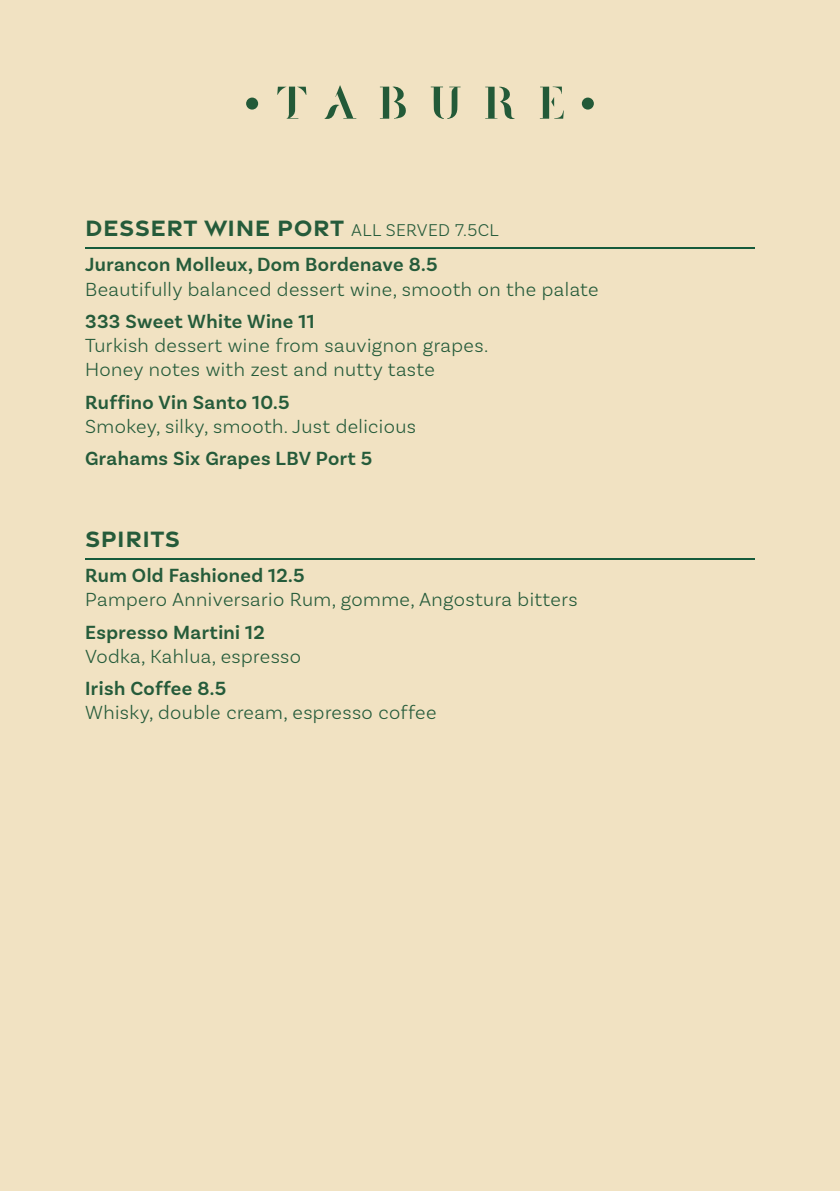
<style>
.page{position:relative;width:840px;height:1191px;background:#fff}
.page>*{position:absolute;margin:0;border:0;box-sizing:border-box;transform-origin:0 0}
.NEW_HEAD{font:700 24px "Gravesend Sans";letter-spacing:.02em;color:#255b3a}
.Body{font:300 20px/24px "Basic Sans";letter-spacing:.02em;color:#255b3a}
.Body-2{font:600 20px "Basic Sans";letter-spacing:.02em;color:#255b3a}
.s1{font-family:"Basic Sans";font-weight:300;font-size:18px}
.s2{font-weight:600}
.s3{font-weight:600;color:#265d3a}
</style>
<div class="page">
<div style="left:0;top:0;width:839px;height:1191px;background:#f1e2c2"></div>
<hr style="left:85px;top:247px;width:669px;height:2px;background:#165b3c">
<hr style="left:85px;top:558px;width:669px;height:1px;background:#165b3c">
<svg style="left:277px;top:87px;width:29px;height:32px"></svg>
<svg style="left:379px;top:86px;width:27px;height:33px"></svg>
<svg style="left:324px;top:85px;width:32px;height:34px"></svg>
<svg style="left:539px;top:87px;width:24px;height:32px"></svg>
<svg style="left:485px;top:87px;width:29px;height:32px"></svg>
<svg style="left:430px;top:87px;width:30px;height:32px"></svg>
<div style="left:246px;top:98px;width:12px;height:12px;background:#235a38;border-radius:50%"></div>
<div style="left:581px;top:98px;width:12px;height:12px;background:#235a38;border-radius:50%"></div>
<p class="NEW_HEAD" style="left:85px;top:212px;width:415px">DESSERT WINE PORT <span class="s1">ALL SERVED 7.5CL</span></p>
<p class="Body" style="left:85px;top:252px;width:515px"><span class="s2">Jurancon Molleux</span><span class="s3">, Dom</span> <span class="s2">Bordenave 8.5<br></span>Beautifully balanced dessert wine, smooth on the palate</p>
<p class="Body" style="left:85px;top:309px;width:404px"><span class="s2">333 Sweet White Wine 11<br></span>Turkish dessert wine from sauvignon grapes.<br>Honey notes with zest and nutty taste</p>
<p class="Body" style="left:85px;top:389px;width:332px"><span class="s2">Ruffino Vin Santo 10.5<br></span>Smokey, silky, smooth. Just delicious</p>
<p class="Body-2" style="left:85px;top:446px;width:288px">Grahams Six Grapes LBV Port 5</p>
<p class="NEW_HEAD" style="left:85px;top:523px;width:96px">SPIRITS</p>
<p class="Body" style="left:85px;top:563px;width:493px"><span class="s2">Rum Old Fashioned 12.5<br></span>Pampero Anniversario Rum, gomme, Angostura bitters</p>
<p class="Body" style="left:85px;top:620px;width:217px"><span class="s2">Espresso Martini 12<br></span>Vodka, Kahlua, espresso</p>
<p class="Body" style="left:85px;top:676px;width:352px"><span class="s2">Irish Coffee 8.5<br></span>Whisky, double cream, espresso coffee</p>
</div>
